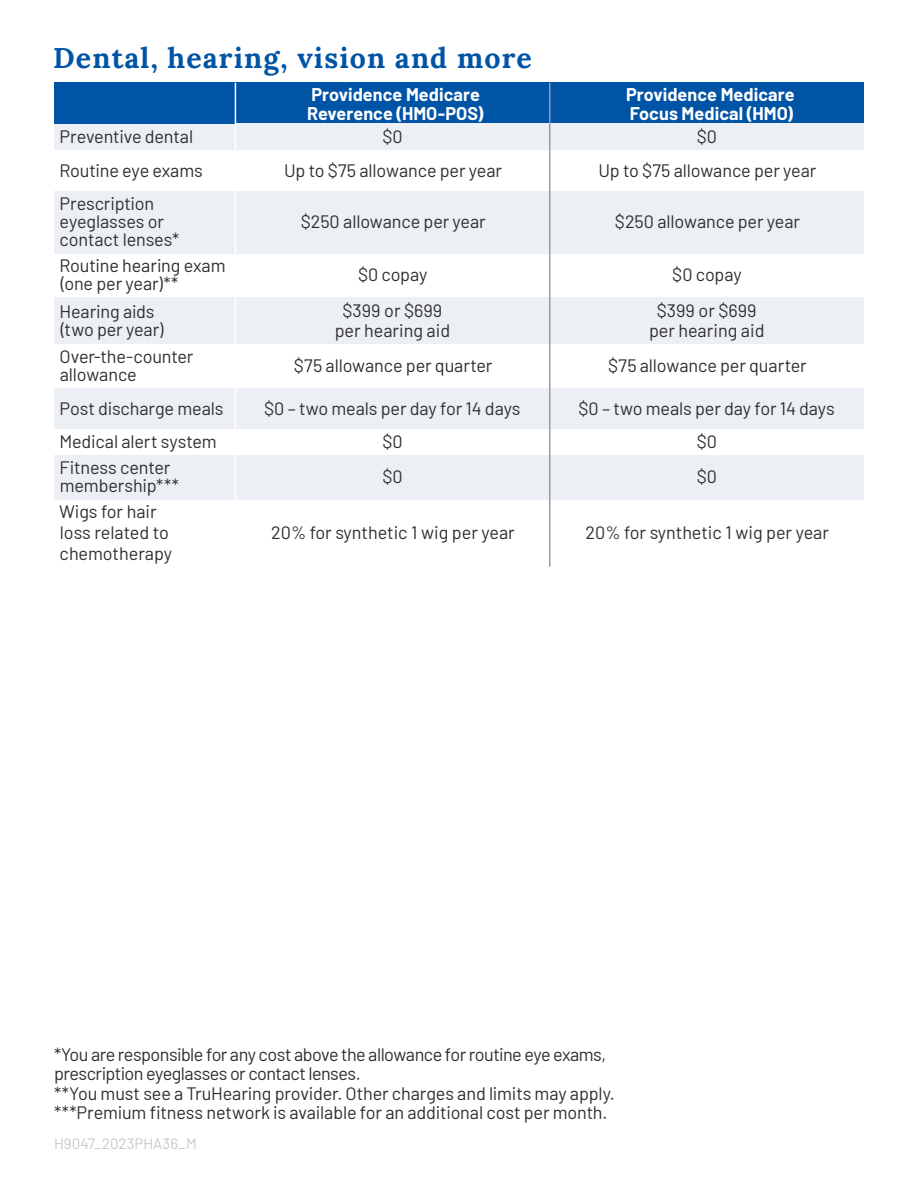
<style>
.page{position:relative;width:918px;height:1188px;background:#fff}
.page>*{position:absolute;margin:0;border:0;box-sizing:border-box;transform-origin:0 0}
.t1{font:700 28.5px "Lora";letter-spacing:.04em;color:#0054a6}
.t2{font:18px/18px "Barlow";letter-spacing:-.01em;color:#2e2e2f}
.t3{font:700 18px/19.5px "Barlow";color:#fff}
.t4{font:15px "Barlow";letter-spacing:.01em;color:#c7c8ca}
</style>
<div class="page">
<div style="left:54px;top:455px;width:181px;height:44px;background:#eceff3"></div>
<div style="left:54px;top:388px;width:181px;height:41px;background:#eceff3"></div>
<div style="left:54px;top:297px;width:181px;height:47px;background:#eceff3"></div>
<div style="left:54px;top:191px;width:181px;height:62px;background:#eceff3"></div>
<div style="left:54px;top:124px;width:181px;height:26px;background:#eceff3"></div>
<div style="left:54px;top:83px;width:181px;height:41px;background:#0054a6"></div>
<div style="left:235px;top:83px;width:315px;height:41px;background:#0054a6"></div>
<div style="left:550px;top:83px;width:314px;height:41px;background:#0054a6"></div>
<div style="left:235px;top:124px;width:315px;height:26px;background:#eceff3"></div>
<div style="left:550px;top:124px;width:314px;height:26px;background:#eceff3"></div>
<div style="left:235px;top:191px;width:315px;height:62px;background:#eceff3"></div>
<div style="left:550px;top:191px;width:314px;height:62px;background:#eceff3"></div>
<div style="left:235px;top:297px;width:315px;height:47px;background:#eceff3"></div>
<div style="left:550px;top:297px;width:314px;height:47px;background:#eceff3"></div>
<div style="left:235px;top:388px;width:315px;height:41px;background:#eceff3"></div>
<div style="left:550px;top:388px;width:314px;height:41px;background:#eceff3"></div>
<div style="left:235px;top:455px;width:315px;height:44px;background:#eceff3"></div>
<div style="left:550px;top:455px;width:314px;height:44px;background:#eceff3"></div>
<hr style="left:235px;top:83px;width:1px;height:41px;background:#fff">
<svg style="left:235px;top:124px;width:1px;height:26px"></svg>
<hr style="left:235px;top:191px;width:1px;height:62px;background:#fff">
<hr style="left:235px;top:297px;width:1px;height:47px;background:#fff">
<hr style="left:235px;top:388px;width:1px;height:41px;background:#fff">
<hr style="left:235px;top:455px;width:1px;height:44px;background:#fff">
<hr style="left:549px;top:83px;width:1px;height:41px;background:#999b9e">
<svg style="left:549px;top:124px;width:1px;height:26px"></svg>
<hr style="left:549px;top:150px;width:1px;height:41px;background:#999b9e">
<hr style="left:549px;top:191px;width:1px;height:62px;background:#999b9e">
<hr style="left:549px;top:253px;width:1px;height:44px;background:#999b9e">
<hr style="left:549px;top:297px;width:1px;height:47px;background:#999b9e">
<hr style="left:549px;top:344px;width:1px;height:44px;background:#999b9e">
<hr style="left:549px;top:388px;width:1px;height:41px;background:#999b9e">
<svg style="left:549px;top:429px;width:1px;height:26px"></svg>
<hr style="left:549px;top:455px;width:1px;height:44px;background:#999b9e">
<hr style="left:549px;top:499px;width:1px;height:68px;background:#999b9e">
<h2 class="t1" style="left:53px;top:36px;width:480px">Dental, hearing, vision and more</h2>
<p class="t3" style="left:307px;top:83px;width:178px">Providence Medicare<br>Reverence (HMO POS)</p>
<p class="t3" style="left:626px;top:83px;width:170px">Providence Medicare<br>Focus Medical (HMO)</p>
<p class="t2" style="left:60px;top:126px;width:135px">Preventive dental</p>
<p class="t2" style="left:60px;top:160px;width:145px">Routine eye exams</p>
<p class="t2" style="left:60px;top:194px;width:121px">Prescription eyeglasses or contact lenses*</p>
<p class="t2" style="left:60px;top:256px;width:168px">Routine hearing exam (one per year)**</p>
<p class="t2" style="left:60px;top:301px;width:105px">Hearing aids (two per year)</p>
<p class="t2" style="left:59px;top:347px;width:135px">Over-the-counter allowance</p>
<p class="t2" style="left:60px;top:398px;width:165px">Post discharge meals</p>
<p class="t2" style="left:60px;top:431px;width:159px">Medical alert system</p>
<p class="t2" style="left:60px;top:457px;width:121px">Fitness center membership***</p>
<p class="t2" style="left:59px;top:500px;width:115px;line-height:20.7px">Wigs for hair loss related to chemotherapy</p>
<p class="t2" style="left:382px;top:126px;width:22px">$0</p>
<p class="t2" style="left:697px;top:126px;width:22px">$0</p>
<p class="t2" style="left:284px;top:160px;width:219px">Up to $75 allowance per year</p>
<p class="t2" style="left:599px;top:160px;width:219px">Up to $75 allowance per year</p>
<p class="t2" style="left:301px;top:212px;width:187px">$250 allowance per year</p>
<p class="t2" style="left:615px;top:212px;width:187px">$250 allowance per year</p>
<p class="t2" style="left:358px;top:265px;width:71px">$0 copay</p>
<p class="t2" style="left:672px;top:265px;width:71px">$0 copay</p>
<p class="t2" style="left:335px;top:298px;width:117px;line-height:20.7px;text-align:center">$399 or $699 per hearing aid</p>
<p class="t2" style="left:649px;top:298px;width:117px;line-height:20.7px;text-align:center">$399 or $699 per hearing aid</p>
<p class="t2" style="left:294px;top:356px;width:200px">$75 allowance per quarter</p>
<p class="t2" style="left:608px;top:356px;width:200px">$75 allowance per quarter</p>
<p class="t2" style="left:264px;top:398px;width:258px">$0 – two meals per day for 14 days</p>
<p class="t2" style="left:579px;top:398px;width:258px">$0 – two meals per day for 14 days</p>
<p class="t2" style="left:382px;top:431px;width:22px">$0</p>
<p class="t2" style="left:697px;top:431px;width:22px">$0</p>
<p class="t2" style="left:382px;top:466px;width:22px">$0</p>
<p class="t2" style="left:697px;top:466px;width:22px">$0</p>
<p class="t2" style="left:271px;top:522px;width:245px">20% for synthetic 1 wig per year</p>
<p class="t2" style="left:586px;top:522px;width:245px">20% for synthetic 1 wig per year</p>
<p class="t2" style="left:54px;top:1043px;width:562px;line-height:19.5px">*You are responsible for any cost above the allowance for routine eye exams, prescription eyeglasses or contact lenses.<br>**You must see a TruHearing provider. Other charges and limits may apply. ***Premium fitness network is available for an additional cost per month.</p>
<p class="t4" style="left:54px;top:1133px;width:144px">H9047_2023PHA36_M</p>
</div>
